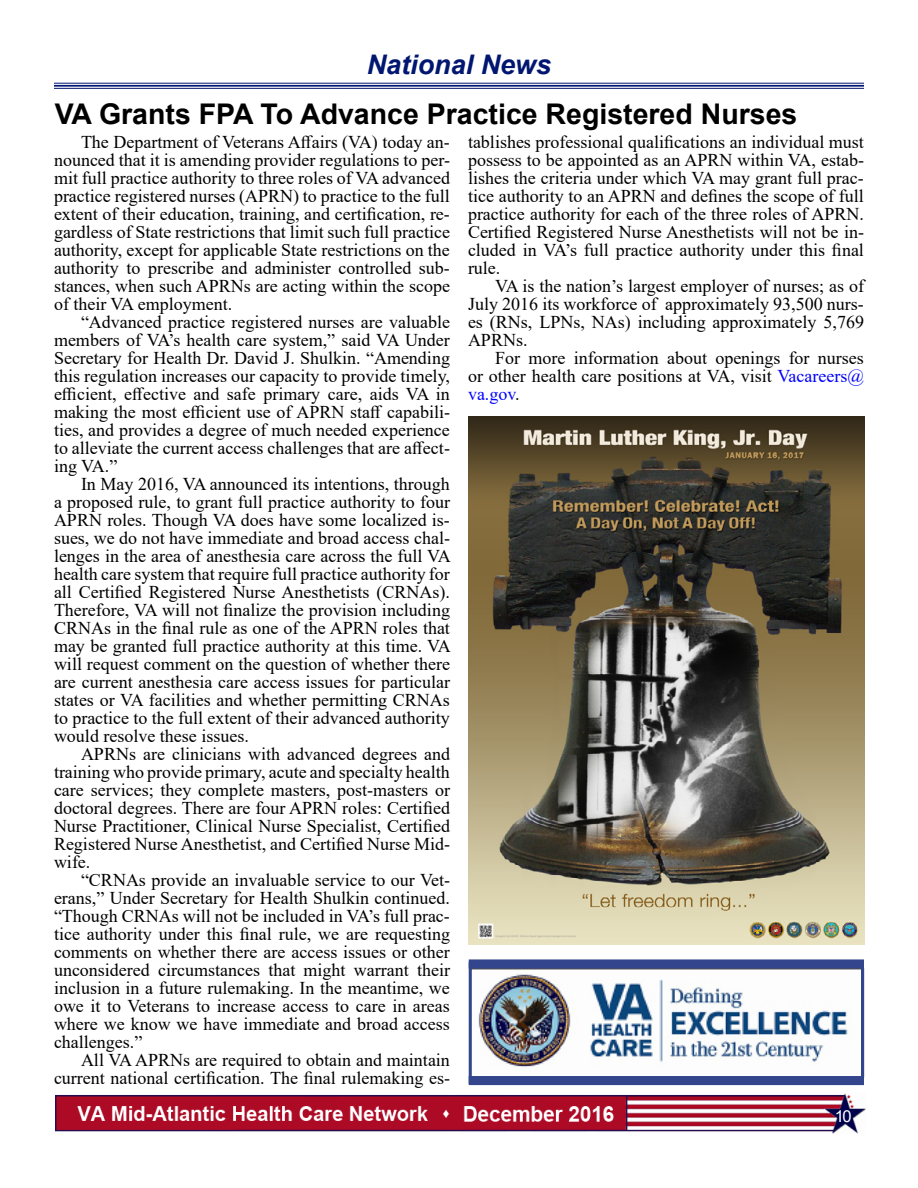
<style>
.page{position:relative;width:918px;height:1188px;background:#fff}
.page>*{position:absolute;margin:0;border:0;box-sizing:border-box;transform-origin:0 0}
.t1{font:700 28.5px "Arial";color:#000}
.t2{font:italic 700 27px "Arial";color:#001670}
.t3{font:18px/18px "Times New Roman";color:#000;text-align:justify}
.t4{font:16.5px "Arial";color:#fff}
.s1{color:#00f}
</style>
<div class="page">
<hr style="left:54px;top:83px;width:810px;height:1px;background:#001670">
<hr style="left:54px;top:85px;width:810px;height:2px;background:#001670">
<hr style="left:54px;top:88px;width:810px;height:1px;background:#001670">
<img style="left:469px;top:416px;width:396px;height:528px">
<img style="left:478px;top:974px;width:370px;height:93px">
<div style="left:469px;top:959px;width:395px;height:9px;background:#33458d"></div>
<div style="left:469px;top:1076px;width:395px;height:9px;background:#33458d"></div>
<hr style="left:469px;top:962px;width:3px;height:122px;background:#33458d">
<hr style="left:861px;top:960px;width:3px;height:122px;background:#33458d">
<img style="left:55px;top:1093px;width:810px;height:41px">
<h2 class="t2" style="left:367px;top:47px;width:186px">National News</h2>
<p class="t1" style="left:55px;top:94px;width:744px">VA Grants FPA To Advance Practice Registered Nurses</p>
<p class="t3" style="left:54px;top:132px;width:398px;text-indent:27px">The Department of Veterans Affairs (VA) today an&shy;nounced that it is amending provider regulations to per&shy;mit full practice authority to three roles of VA advanced practice registered nurses (APRN) to practice to the full extent of their education, training, and certification, re&shy;gardless of State restrictions that limit such full practice authority, except for applicable State restrictions on the authority to prescribe and administer controlled sub&shy;stances, when such APRNs are acting within the scope of their VA employment.</p>
<p class="t3" style="left:54px;top:312px;width:398px;text-indent:27px">“Advanced practice registered nurses are valuable members of VA’s health care system,” said VA Under Secretary for Health Dr. David J. Shulkin. “Amending this regulation increases our capacity to provide timely, efficient, effective and safe primary care, aids VA in making the most efficient use of APRN staff capabili&shy;ties, and provides a degree of much needed experience to alleviate the current access challenges that are affect&shy;ing VA.”</p>
<p class="t3" style="left:54px;top:474px;width:398px;text-indent:27px">In May 2016, VA announced its intentions, through a proposed rule, to grant full practice authority to four APRN roles. Though VA does have some localized is&shy;sues, we do not have immediate and broad access chal&shy;lenges in the area of anesthesia care across the full VA health care system that require full practice authority for all Certified Registered Nurse Anesthetists (CRNAs).<br>Therefore, VA will not finalize the provision including CRNAs in the final rule as one of the APRN roles that may be granted full practice authority at this time. VA will request comment on the question of whether there are current anesthesia care access issues for particular states or VA facilities and whether permitting CRNAs to practice to the full extent of their advanced authority</p>
<p class="t3" style="left:81px;top:726px;width:371px;text-indent:-27px">would resolve these issues.<br>APRNs are clinicians with advanced degrees and</p>
<p class="t3" style="left:54px;top:762px;width:397px">training who provide primary, acute and specialty health care services; they complete masters, post-masters or</p>
<p class="t3" style="left:54px;top:798px;width:398px">doctoral degrees. There are four APRN roles: Certified Nurse Practitioner, Clinical Nurse Specialist, Certified Registered Nurse Anesthetist, and Certified Nurse Mid&shy;wife.</p>
<p class="t3" style="left:54px;top:870px;width:398px;text-indent:27px">“CRNAs provide an invaluable service to our Vet&shy;erans,” Under Secretary for Health Shulkin continued. “Though CRNAs will not be included in VA’s full prac&shy;tice authority under this final rule, we are requesting comments on whether there are access issues or other unconsidered circumstances that might warrant their inclusion in a future rulemaking. In the meantime, we owe it to Veterans to increase access to care in areas where we know we have immediate and broad access challenges.”</p>
<p class="t3" style="left:54px;top:1050px;width:397px;text-align:right">All VA APRNs are required to obtain and maintain current national certification. The final rulemaking es-</p>
<p class="t3" style="left:468px;top:132px;width:397px">tablishes professional qualifications an individual must possess to be appointed as an APRN within VA, estab&shy;lishes the criteria under which VA may grant full prac-</p>
<p class="t3" style="left:468px;top:186px;width:398px">tice authority to an APRN and defines the scope of full practice authority for each of the three roles of APRN.<br>Certified Registered Nurse Anesthetists will not be in&shy;cluded in VA’s full practice authority under this final rule.</p>
<p class="t3" style="left:468px;top:276px;width:398px;text-indent:27px">VA is the nation’s largest employer of nurses; as of July 2016 its workforce of approximately 93,500 nurs&shy;es (RNs, LPNs, NAs) including approximately 5,769<br>APRNs.</p>
<p class="t3" style="left:468px;top:348px;width:398px;text-indent:27px">For more information about openings for nurses or other health care positions at VA, visit <span class="s1">Vacareers@ va.gov</span>.</p>
<p class="t4" style="left:835px;top:1105px;width:18px">10</p>
</div>
